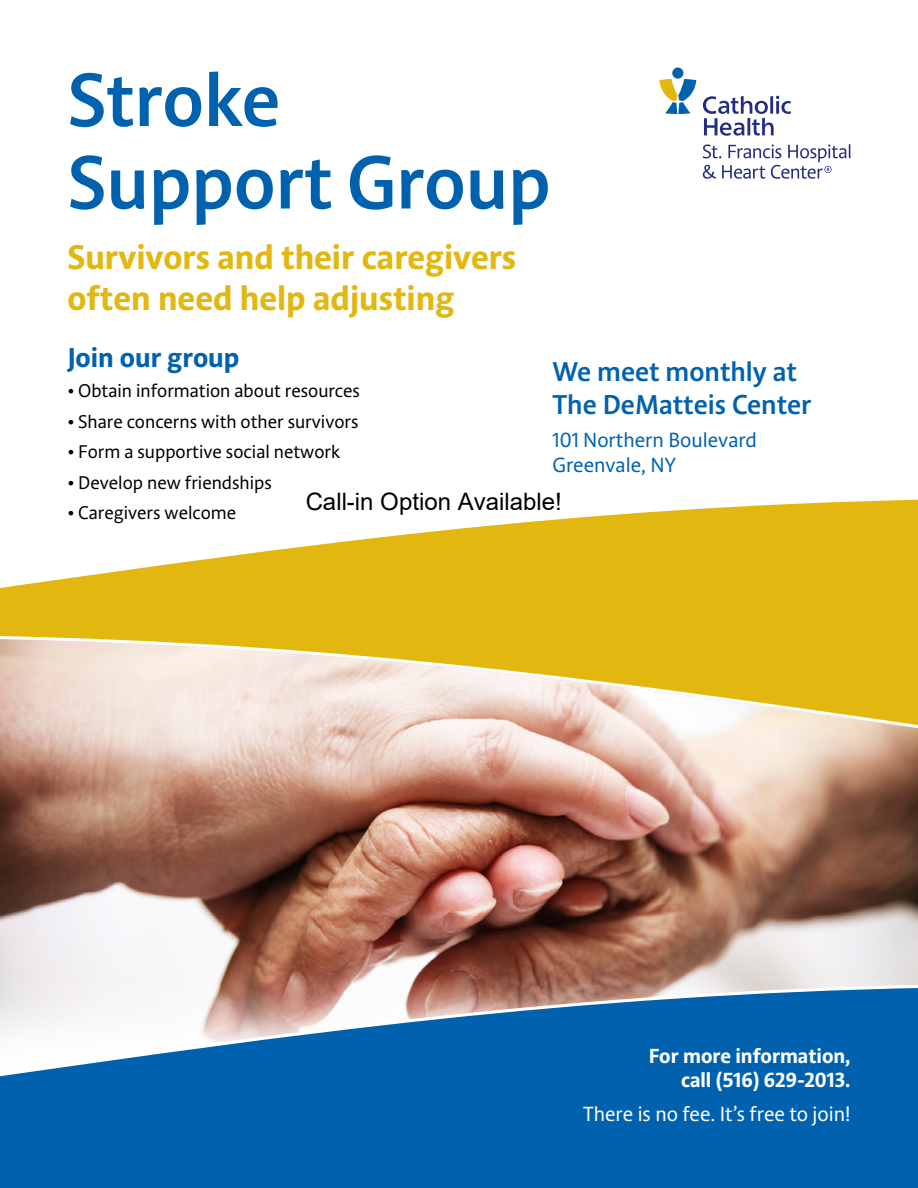
<style>
.page{position:relative;width:918px;height:1188px;background:#fff}
.page>*{position:absolute;margin:0;border:0;box-sizing:border-box;transform-origin:0 0}
.title_semibold_49_5{font:600 74.25px/82.5px "Acorde";color:#0062af}
.subhead_bold_22_5_27{font:700 33.75px/41.2px "Acorde";color:#e2b710}
.subhead_bold_18_22{font:600 27px/33px "Acorde";color:#0062af}
.subhead_bold_18_22-2{font:700 27px "Acorde";color:#0062af}
.t1{font:24px "Arial";color:#000}
.subhead_bold_13_5_16{font:700 20.25px/24.8px "Acorde";color:#fff;text-align:right}
.contact_info_regular{font:20.25px/24.8px "Acorde";color:#0062af}
.contact_info_regular-2{font:20.25px "Acorde";color:#fff}
.body_copy_13_5_16_5{font:18.15px "Acorde";color:#000}
</style>
<div class="page">
<svg style="left:0;top:499px;width:918px;height:135px"></svg>
<img style="left:0;top:634px;width:918px;height:349px">
<svg style="left:0;top:983px;width:918px;height:205px;background:#2b77b5"></svg>
<svg style="left:703px;top:96px;width:88px;height:40px"></svg>
<svg style="left:659px;top:79px;width:37px;height:35px"></svg>
<div style="left:672px;top:68px;width:11px;height:11px;background:#0062af;border-radius:50%"></div>
<svg style="left:703px;top:144px;width:147px;height:35px"></svg>
<p class="title_semibold_49_5" style="left:68px;top:63px;width:485px">Stroke<br>Support Group</p>
<p class="subhead_bold_22_5_27" style="left:68px;top:239px;width:450px">Survivors and their caregivers often need help adjusting</p>
<p class="subhead_bold_18_22-2" style="left:68px;top:341px;width:173px">Join our group</p>
<p class="body_copy_13_5_16_5" style="left:68px;top:380px;width:294px">• Obtain information about resources</p>
<p class="body_copy_13_5_16_5" style="left:68px;top:411px;width:292px">• Share concerns with other survivors</p>
<p class="body_copy_13_5_16_5" style="left:68px;top:441px;width:274px">• Form a supportive social network</p>
<p class="body_copy_13_5_16_5" style="left:68px;top:472px;width:206px">• Develop new friendships</p>
<p class="body_copy_13_5_16_5" style="left:68px;top:502px;width:170px">• Caregivers welcome</p>
<p class="subhead_bold_18_22" style="left:553px;top:357px;width:260px">We meet monthly at<br>The DeMatteis Center</p>
<p class="contact_info_regular" style="left:553px;top:429px;width:206px">101 Northern Boulevard<br>Greenvale, NY</p>
<h3 class="t1" style="left:306px;top:485px;width:258px">Call-in Option Available!</h3>
<p class="subhead_bold_13_5_16" style="left:649px;top:1044px;width:203px">For more information, call (516) 629-2013.</p>
<p class="contact_info_regular-2" style="left:583px;top:1101px;width:269px">There is no fee. It’s free to join!</p>
</div>
